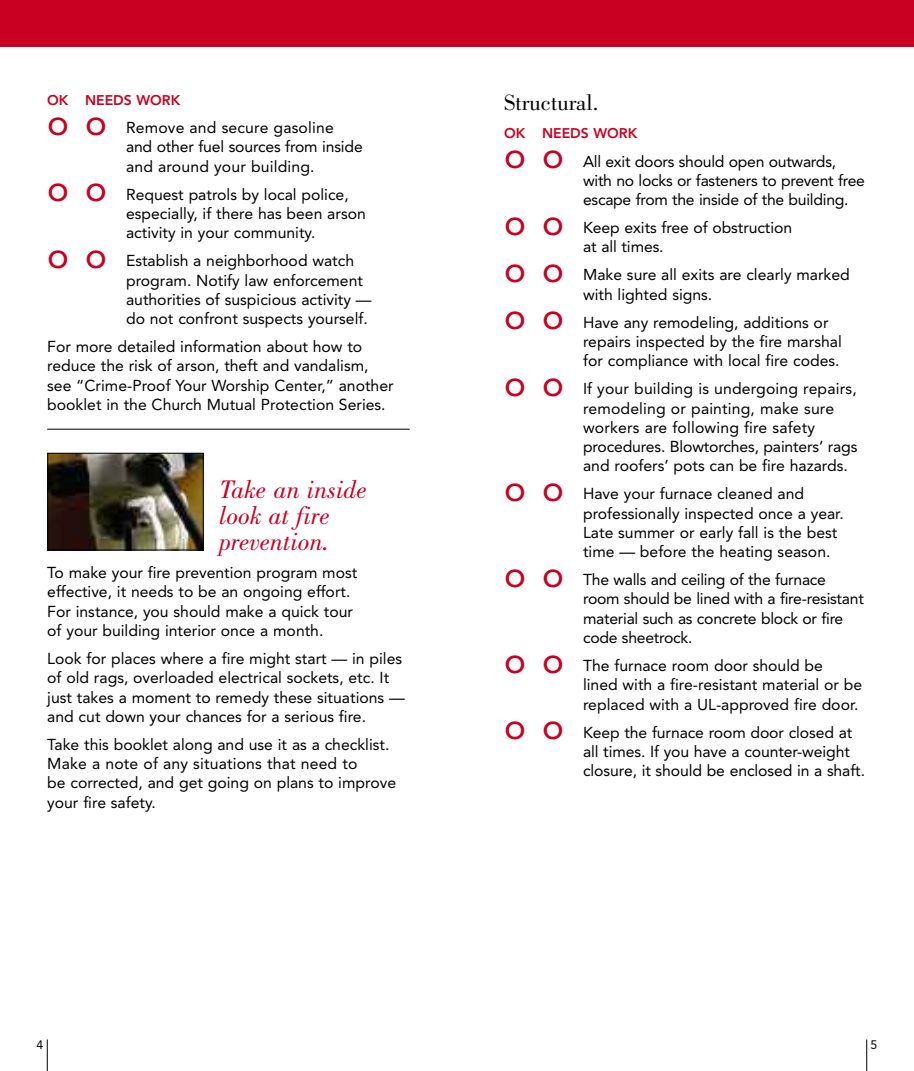
<style>
.page{position:relative;width:914px;height:1071px;background:#fff}
.page>*{position:absolute;margin:0;border:0;box-sizing:border-box;transform-origin:0 0}
.t1{font:36.75px "Avenir";color:#c90021}
.t2{font:italic 26.25px/26.2px "Bodoni";color:#c90021}
.t3{font:22.75px "Bodoni";color:#000}
.t4{font:15.75px/19.2px "Avenir";color:#000}
.t5{font:800 14px "Avenir";color:#c90021}
.t6{font:12.25px "Avenir";color:#000}
</style>
<div class="page">
<div style="left:0;top:0;width:457px;height:47px;background:#c90021"></div>
<hr style="left:47px;top:1040px;width:1px;height:31px;background:#000">
<div style="left:457px;top:0;width:457px;height:47px;background:#c90021"></div>
<hr style="left:866px;top:1040px;width:1px;height:31px;background:#000">
<hr style="left:47px;top:429px;width:363px;height:1px;background:#000">
<img style="left:49px;top:455px;width:153px;height:93px">
<div style="left:47px;top:453px;width:157px;height:97px;border:1px solid #000"></div>
<p class="t5" style="left:47px;top:94px;width:135px">OK NEEDS WORK</p>
<h1 class="t1" style="left:47px;top:107px;width:61px">o o</h1>
<p class="t4" style="left:126px;top:119px;width:238px">Remove and secure gasoline and other fuel sources from inside and around your building.</p>
<h1 class="t1" style="left:47px;top:174px;width:61px">o o</h1>
<p class="t4" style="left:126px;top:186px;width:241px">Request patrols by local police, especially, if there has been arson activity in your community.</p>
<h1 class="t1" style="left:47px;top:240px;width:61px">o o</h1>
<p class="t4" style="left:126px;top:253px;width:247px">Establish a neighborhood watch program. Notify law enforcement authorities of suspicious activity — do not confront suspects yourself.</p>
<p class="t4" style="left:47px;top:338px;width:348px">For more detailed information about how to reduce the risk of arson, theft and vandalism, see “Crime-Proof Your Worship Center,” another booklet in the Church Mutual Protection Series.</p>
<h2 class="t2" style="left:219px;top:478px;width:149px">Take an inside look at fire prevention.</h2>
<p class="t4" style="left:47px;top:564px;width:311px">To make your fire prevention program most effective, it needs to be an ongoing effort.<br>For instance, you should make a quick tour of your building interior once a month.</p>
<p class="t4" style="left:47px;top:650px;width:359px">Look for places where a fire might start — in piles of old rags, overloaded electrical sockets, etc. It just takes a moment to remedy these situations — and cut down your chances for a serious fire.</p>
<p class="t4" style="left:47px;top:736px;width:350px">Take this booklet along and use it as a checklist.<br>Make a note of any situations that need to<br>be corrected, and get going on plans to improve your fire safety.</p>
<p class="t6" style="left:37px;top:1039px;width:8px">4</p>
<h3 class="t3" style="left:504px;top:94px;width:96px">Structural.</h3>
<p class="t5" style="left:504px;top:128px;width:135px">OK NEEDS WORK</p>
<h1 class="t1" style="left:504px;top:140px;width:61px">o o</h1>
<p class="t4" style="left:583px;top:153px;width:283px">All exit doors should open outwards, with no locks or fasteners to prevent free escape from the inside of the building.</p>
<h1 class="t1" style="left:504px;top:207px;width:61px">o o</h1>
<p class="t4" style="left:583px;top:219px;width:211px">Keep exits free of obstruction at all times.</p>
<h1 class="t1" style="left:504px;top:254px;width:61px">o o</h1>
<p class="t4" style="left:583px;top:267px;width:268px">Make sure all exits are clearly marked with lighted signs.</p>
<h1 class="t1" style="left:504px;top:302px;width:61px">o o</h1>
<p class="t4" style="left:583px;top:314px;width:260px">Have any remodeling, additions or repairs inspected by the fire marshal for compliance with local fire codes.</p>
<h1 class="t1" style="left:504px;top:368px;width:61px">o o</h1>
<p class="t4" style="left:583px;top:381px;width:276px">If your building is undergoing repairs, remodeling or painting, make sure workers are following fire safety procedures. Blowtorches, painters’ rags and roofers’ pots can be fire hazards.</p>
<h1 class="t1" style="left:504px;top:473px;width:61px">o o</h1>
<p class="t4" style="left:583px;top:486px;width:262px">Have your furnace cleaned and professionally inspected once a year.<br>Late summer or early fall is the best time — before the heating season.</p>
<h1 class="t1" style="left:504px;top:559px;width:61px">o o</h1>
<p class="t4" style="left:583px;top:571px;width:282px">The walls and ceiling of the furnace room should be lined with a fire-resistant material such as concrete block or fire code sheetrock.</p>
<h1 class="t1" style="left:504px;top:645px;width:61px">o o</h1>
<p class="t4" style="left:583px;top:657px;width:281px">The furnace room door should be<br>lined with a fire-resistant material or be replaced with a UL-approved fire door.</p>
<h1 class="t1" style="left:504px;top:712px;width:61px">o o</h1>
<p class="t4" style="left:583px;top:724px;width:283px">Keep the furnace room door closed at all times. If you have a counter-weight closure, it should be enclosed in a shaft.</p>
<p class="t6" style="left:870px;top:1039px;width:8px">5</p>
</div>
